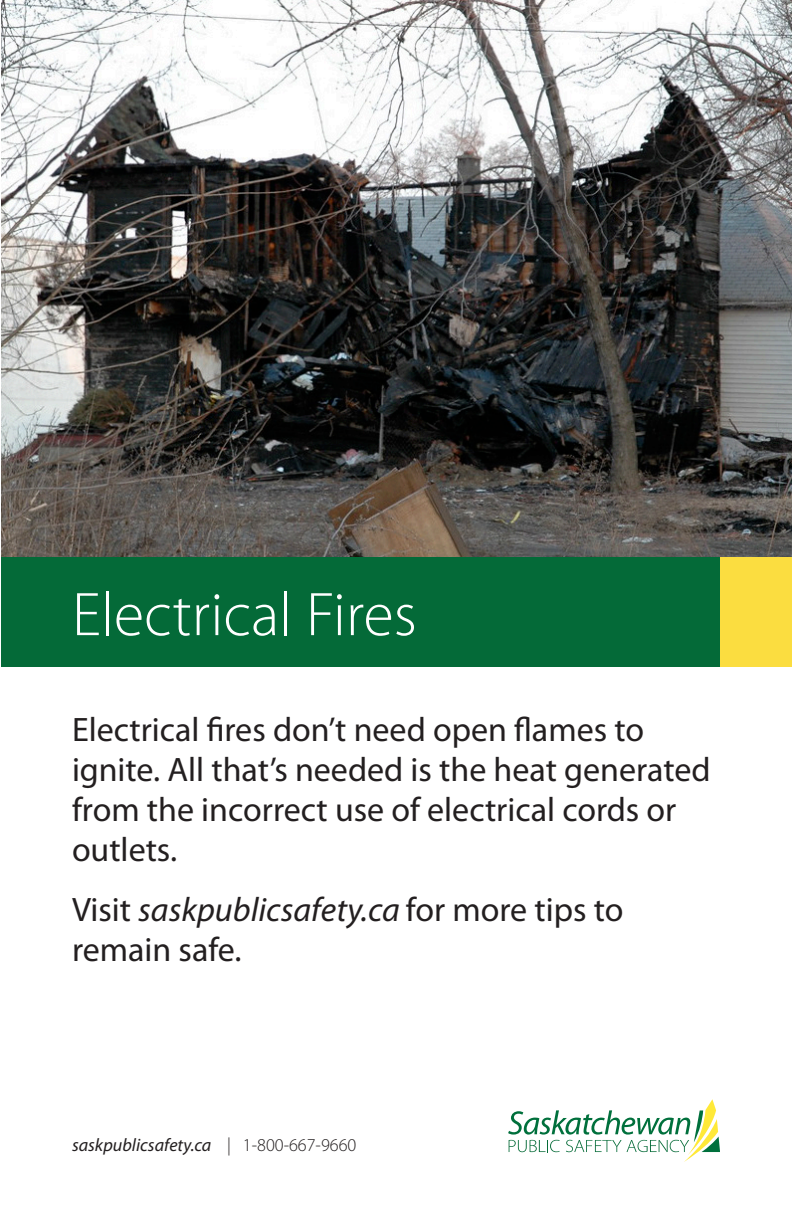
<style>
.page{position:relative;width:792px;height:1224px;background:#fff}
.page>*{position:absolute;margin:0;border:0;box-sizing:border-box;transform-origin:0 0}
.t1{font:300 62.1px "Myriad Pro";color:#fff}
.t2{font:34px/40px "Myriad Pro";color:#231f20}
.t3{font:italic 34px "Myriad Pro";color:#231f20}
.t4{font:italic 18.1px "Myriad Pro";color:#231f20}
.s1{font-style:normal}
.s2{font-weight:300;font-style:normal}
</style>
<div class="page">
<img style="left:1px;top:0;width:791px;height:557px">
<div style="left:1px;top:557px;width:791px;height:110px;background:#046a38"></div>
<div style="left:720px;top:557px;width:72px;height:110px;background:#fbdd40"></div>
<svg style="left:508px;top:1099px;width:212px;height:63px"></svg>
<p class="t1" style="left:72px;top:577px;width:346px">Electrical Fires</p>
<p class="t2" style="left:72px;top:709px;width:574px">Electrical fires don’t need open flames to</p>
<p class="t2" style="left:72px;top:749px;width:640px">ignite. All that’s needed is the heat generated from the incorrect use of electrical cords or outlets.</p>
<p class="t3" style="left:72px;top:889px;width:553px"><span class="s1">Visit</span> saskpublicsafety.ca <span class="s1">for more tips to</span></p>
<p class="t2" style="left:72px;top:929px;width:171px">remain safe.</p>
<p class="t4" style="left:72px;top:1134px;width:286px">saskpublicsafety.ca <span class="s2">| 1-800-667-9660</span></p>
</div>
